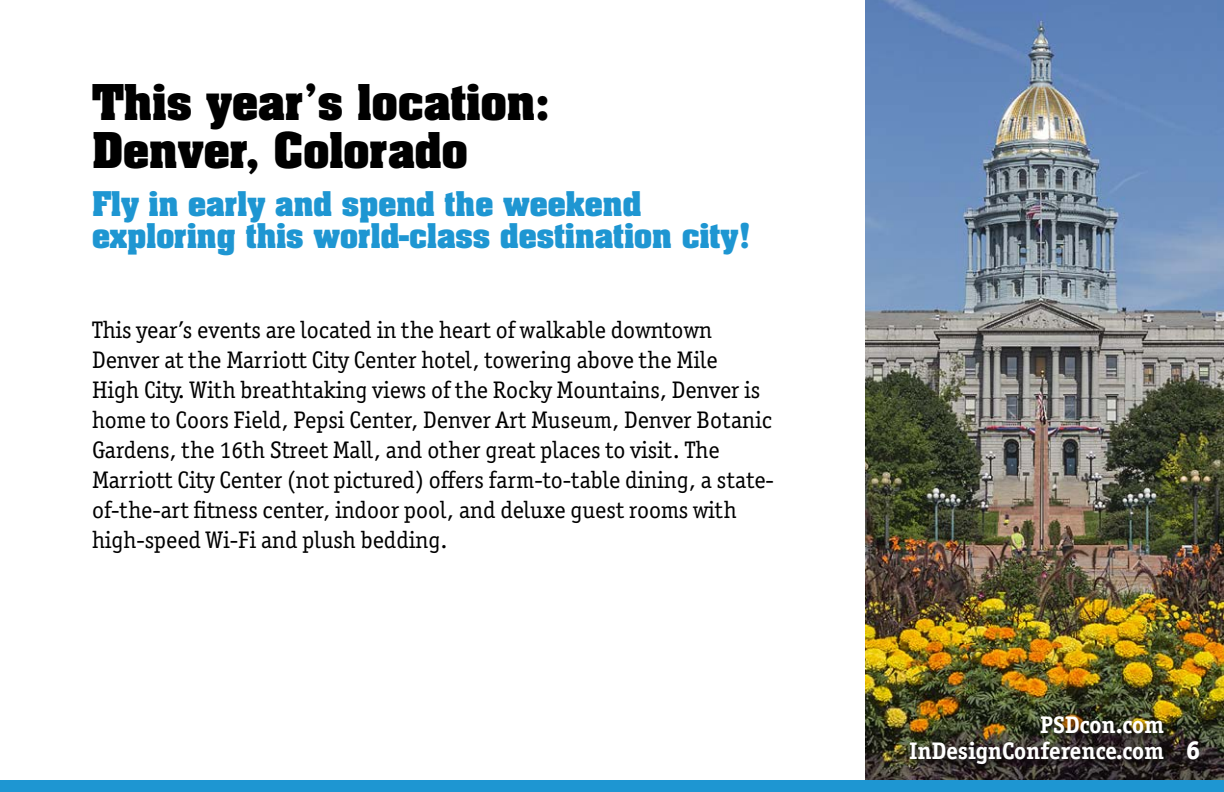
<style>
.page{position:relative;width:1224px;height:792px;background:#fff}
.page>*{position:absolute;margin:0;border:0;box-sizing:border-box;transform-origin:0 0}
.heading{font:700 42px/48px "Aachen Std";color:#000}
.subhead{font:700 29px/32px "Aachen Std";color:#1e96d2}
.t1{font:800 26px "Officina Sans ITC Pro";color:#fff}
.t2{font:24px/30px "Officina Serif ITC Pro";color:#000}
.t3{font:700 24px "Officina Serif ITC Pro";color:#fff}
</style>
<div class="page">
<img style="left:865px;top:0;width:359px;height:780px">
<div style="left:0;top:780px;width:1224px;height:12px;background:#1e96d2"></div>
<div style="left:908px;top:715px;width:263px;height:56px;background:#000;opacity:.75"></div>
<p class="heading" style="left:92px;top:79px;width:459px">This year’s location:<br>Denver, Colorado</p>
<p class="subhead" style="left:92px;top:188px;width:661px">Fly in early and spend the weekend exploring this world-class destination city!</p>
<p class="t2" style="left:92px;top:315px;width:683px">This year’s events are located in the heart of walkable downtown Denver at the Marriott City Center hotel, towering above the Mile<br>High City. With breathtaking views of the Rocky Mountains, Denver is home to Coors Field, Pepsi Center, Denver Art Museum, Denver Botanic Gardens, the 16th Street Mall, and other great places to visit. The Marriott City Center (not pictured) offers farm-to-table dining, a state&shy;of-the-art fitness center, indoor pool, and deluxe guest rooms with high-speed Wi-Fi and plush bedding.</p>
<p class="t3" style="left:1040px;top:710px;width:126px">PSDcon.com</p>
<p class="t3" style="left:909px;top:736px;width:257px">InDesignConference.com</p>
<p class="t1" style="left:1186px;top:733px;width:15px">6</p>
</div>
